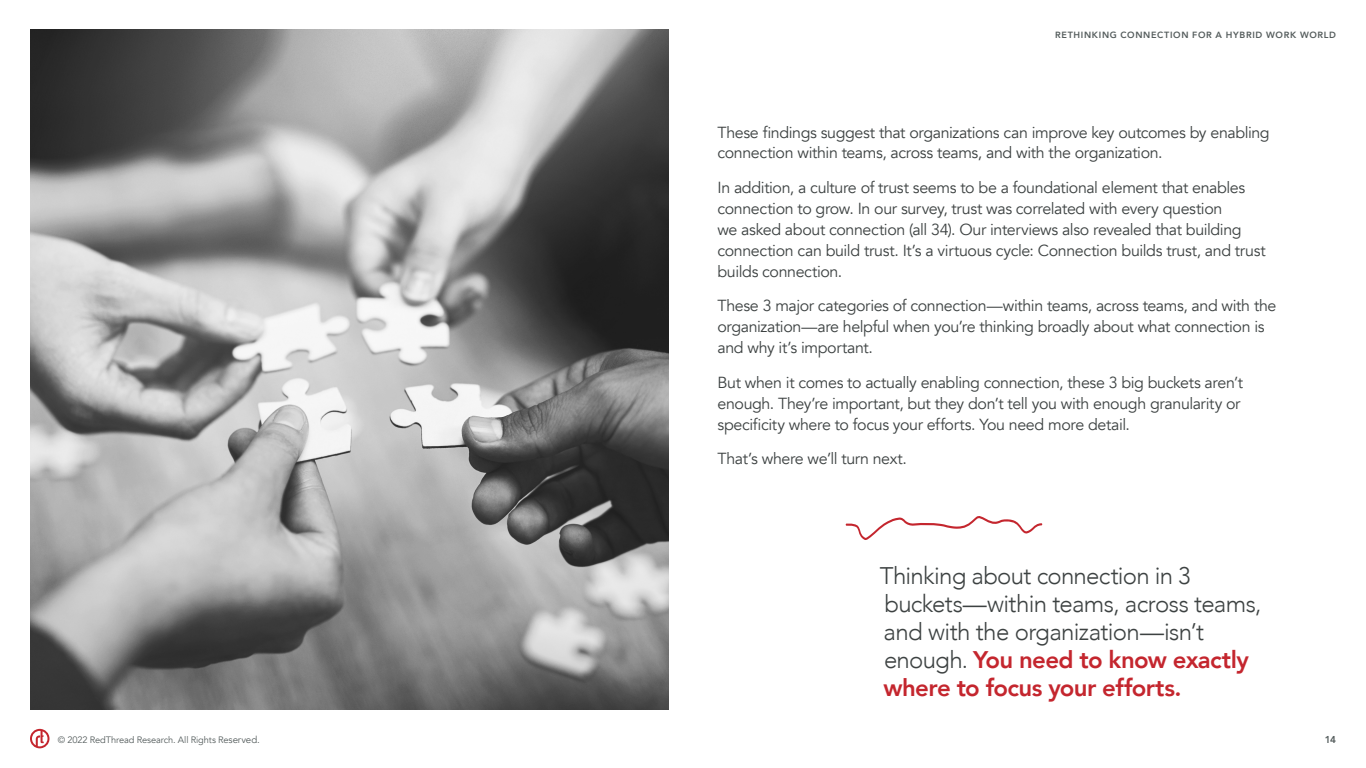
<style>
.page{position:relative;width:1366px;height:768px;background:#fff}
.page>*{position:absolute;margin:0;border:0;box-sizing:border-box;transform-origin:0 0}
.t1{font:300 24px/28px "Avenir";letter-spacing:-.025em;color:#3d4242}
.t2{font:16px/21px "Avenir";letter-spacing:-.025em;color:#3d4242}
.t3{font:800 10px "Avenir";color:#545c5c}
.t4{font:9.3px "Avenir";letter-spacing:-.015em;color:#545c5c}
.t5{font:800 9px "Avenir";letter-spacing:.075em;color:#545c5c}
.s1{font-weight:800;color:#c4262e}
.s2{font-size:9.7px}
</style>
<div class="page">
<svg style="left:30px;top:729px;width:20px;height:19px"></svg>
<img style="left:30px;top:29px;width:639px;height:681px">
<svg style="left:846px;top:516px;width:196px;height:24px"></svg>
<p class="t5" style="left:1055px;top:28px;width:282px">RETHINKING CONNECTION FOR A HYBRID WORK WORLD</p>
<p class="t2" style="left:718px;top:122px;width:554px">These findings suggest that organizations can improve key outcomes by enabling connection within teams, across teams, and with the organization.</p>
<p class="t2" style="left:718px;top:177px;width:550px">In addition, a culture of trust seems to be a foundational element that enables connection to grow. In our survey, trust was correlated with every question<br>we asked about connection (all 34). Our interviews also revealed that building connection can build trust. It’s a virtuous cycle: Connection builds trust, and trust builds connection.</p>
<p class="t2" style="left:718px;top:296px;width:560px">These 3 major categories of connection—within teams, across teams, and with the organization—are helpful when you’re thinking broadly about what connection is and why it’s important.</p>
<p class="t2" style="left:718px;top:372px;width:527px">But when it comes to actually enabling connection, these 3 big buckets aren’t enough. They’re important, but they don’t tell you with enough granularity or specificity where to focus your efforts. You need more detail.</p>
<p class="t2" style="left:718px;top:449px;width:191px">That’s where we’ll turn next.</p>
<h1 class="t1" style="left:880px;top:562px;width:383px">Thinking about connection in 3 buckets—within teams, across teams, and with the organization—isn’t enough. <span class="s1">You need to know exactly where to focus your efforts.</span></h1>
<p class="t4" style="left:58px;top:734px;width:203px">© 2022 RedThread Research. All Rights Re<span class="s2">served.</span></p>
<p class="t3" style="left:1325px;top:731px;width:13px">14</p>
</div>
